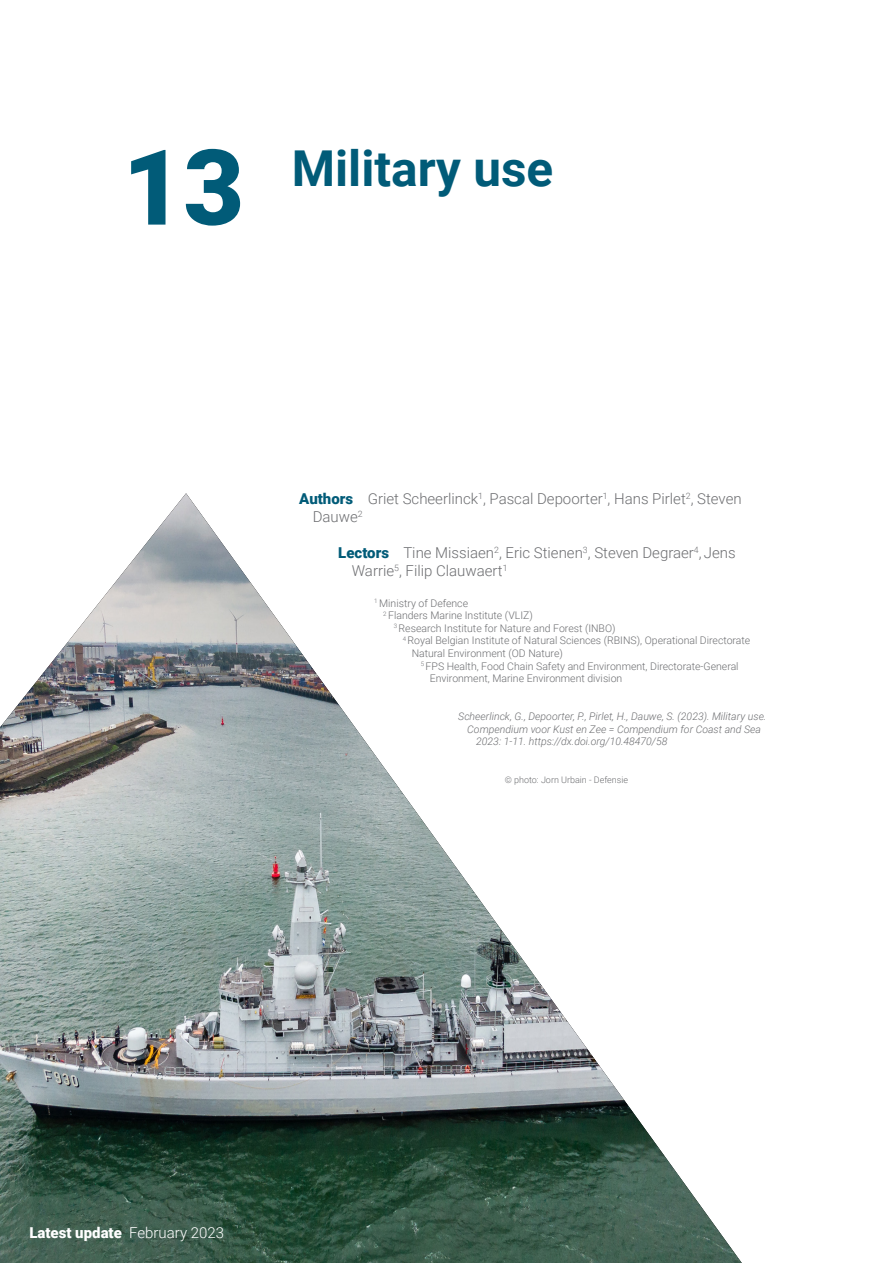
<style>
.page{position:relative;width:893px;height:1263px;background:#fff}
.page>*{position:absolute;margin:0;border:0;box-sizing:border-box;transform-origin:0 0}
.t1{font:900 105px "Roboto";color:#015b78}
.t2{font:700 49.5px "Roboto";color:#015b78}
.t3{font:300 15px/18px "Roboto";color:#6d6e71}
.t4{font:900 15px "Roboto";color:#fff}
.t5{font:300 10.5px "Roboto";color:#6d6e71}
.t6{font:italic 300 10.5px "Roboto";color:#6d6e71}
.t7{font:300 9px "Roboto";color:#6d6e71}
.s1{font-weight:900;color:#015b78}
.s2{font-weight:300}
</style>
<div class="page">
<img style="left:0;top:493px;width:742px;height:770px">
<h1 class="t1" style="left:123px;top:114px;width:123px">13</h1>
<h2 class="t2" style="left:292px;top:134px;width:263px">Military use</h2>
<h3 class="t3" style="left:313px;top:489px;width:430px;text-indent:-14px"><span class="s1">Authors</span> Griet Scheerlinck<sup>1</sup>, Pascal Depoorter<sup>1</sup>, Hans Pirlet<sup>2</sup>, Steven<br>Dauwe<sup>2</sup></h3>
<h3 class="t3" style="left:352px;top:543px;width:385px;text-indent:-14px"><span class="s1">Lectors</span> Tine Missiaen<sup>2</sup>, Eric Stienen<sup>3</sup>, Steven Degraer<sup>4</sup>, Jens<br>Warrie<sup>5</sup>, Filip Clauwaert<sup>1</sup></h3>
<p class="t5" style="left:374px;top:595px;width:95px"><sup>1</sup> Ministry of Defence</p>
<p class="t5" style="left:383px;top:608px;width:151px"><sup>2</sup> Flanders Marine Institute (VLIZ)</p>
<p class="t5" style="left:394px;top:621px;width:223px"><sup>3</sup> Research Institute for Nature and Forest (INBO)</p>
<p class="t5" style="left:403px;top:633px;width:349px"><sup>4</sup> Royal Belgian Institute of Natural Sciences (RBINS), Operational Directorate</p>
<p class="t5" style="left:412px;top:646px;width:153px">Natural Environment (OD Nature)</p>
<p class="t5" style="left:421px;top:658px;width:319px"><sup>5</sup> FPS Health, Food Chain Safety and Environment, Directorate-General</p>
<p class="t5" style="left:430px;top:671px;width:194px">Environment, Marine Environment division</p>
<p class="t6" style="left:458px;top:709px;width:310px">Scheerlinck, G., Depoorter, P., Pirlet, H., Dauwe, S. (2023). Military use.</p>
<p class="t6" style="left:467px;top:721px;width:295px">Compendium voor Kust en Zee = Compendium for Coast and Sea</p>
<p class="t6" style="left:476px;top:734px;width:193px">2023: 1-11. https://dx.doi.org/10.48470/58</p>
<p class="t7" style="left:505px;top:773px;width:125px">© photo: Jorn Urbain - Defensie</p>
<h3 class="t4" style="left:29px;top:1222px;width:196px">Latest update <span class="s2">February 2023</span></h3>
</div>
